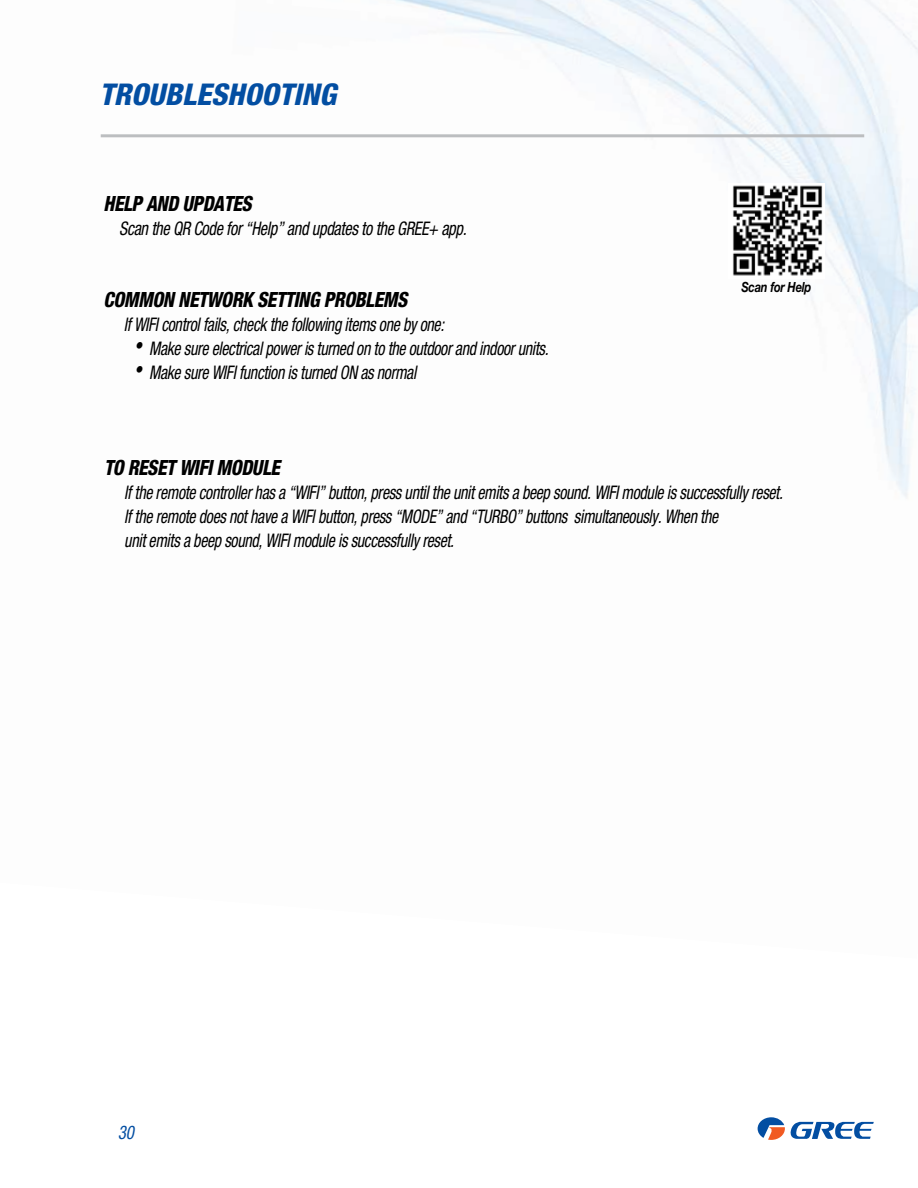
<style>
.page{position:relative;width:918px;height:1188px;background:#fff}
.page>*{position:absolute;margin:0;border:0;box-sizing:border-box;transform-origin:0 0}
.t1{font:italic 800 condensed 30px "Helvetica Neue";color:#034ea2}
.t2{font:italic 800 condensed 21px "Helvetica Neue";letter-spacing:-.02em;color:#000;scale:.9 1}
.t3{font:italic condensed 18.75px/24px "Helvetica Neue";letter-spacing:-.02em;color:#000;scale:.85 1}
.t4{font:italic condensed 18.75px "Helvetica Neue";letter-spacing:-.02em;color:#000;scale:.87 1}
.t5{font:italic condensed 18.75px "Helvetica Neue";color:#034ea2;scale:.9 1}
.t6{font:italic 700 14.1px "Helvetica Neue";letter-spacing:-.02em;color:#000;scale:.8 1}
</style>
<div class="page">
<img style="left:733px;top:185px;width:90px;height:91px">
<svg style="left:758px;top:1117px;width:116px;height:23px"></svg>
<hr style="left:101px;top:134px;width:763px;height:3px;background:#bcbec0">
<h1 class="t1" style="left:99px;top:76px;width:18px">TROU</h1>
<h1 class="t1" style="left:165px;top:76px;width:96px">BLESHOOTING</h1>
<p class="t2" style="left:104px;top:190px;width:166px">HELP AND UPDATES</p>
<p class="t4" style="left:119px;top:217px;width:399px">Scan the QR Code for “Help” and updates to the GREE+ app.</p>
<p class="t2" style="left:104px;top:286px;width:26px">COMMON</p>
<p class="t2" style="left:178px;top:286px;width:26px">NETWOR</p>
<p class="t2" style="left:242px;top:286px;width:39px">K SETTING</p>
<p class="t2" style="left:324px;top:286px;width:60px">PROBLEMS</p>
<p class="t3" style="left:124px;top:312px;width:378px">If WiFi control fails, check the following items one by one:</p>
<p class="t3" style="left:135px;top:336px;width:486px">• Make sure electrical power is turned on to the outdoor and indoor units.</p>
<p class="t3" style="left:135px;top:360px;width:335px">• Make sure WiFi function is turned ON as normal</p>
<p class="t6" style="left:742px;top:278px;width:89px">Scan for Help</p>
<p class="t2" style="left:104px;top:454px;width:39px">TO RESET</p>
<p class="t2" style="left:179px;top:454px;width:55px">WIFI MODULE</p>
<p class="t3" style="left:124px;top:480px;width:774px">If the remote controller has a “WIFI” button, press until the unit emits a beep sound. WIFI module is successfully reset.<br>If the remote does not have a WIFI button, press “MODE” and “TURBO” buttons simultaneously. When the<br>unit emits a beep sound, WiFi module is successfully reset.</p>
<p class="t5" style="left:118px;top:1121px;width:20px">30</p>
</div>
